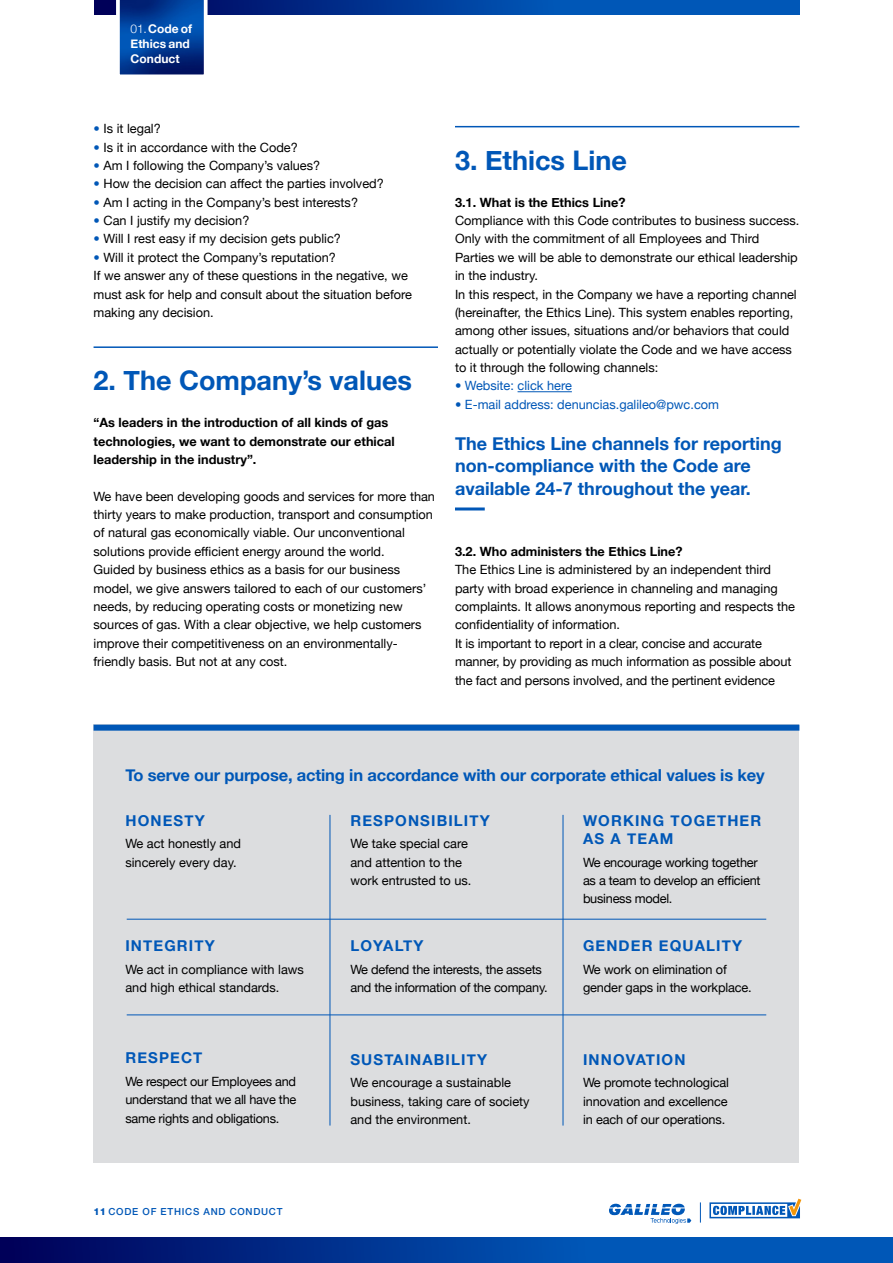
<style>
.page{position:relative;width:893px;height:1263px;background:#fff}
.page>*{position:absolute;margin:0;border:0;box-sizing:border-box;transform-origin:0 0}
.t1{font:700 27px "Helvetica Neue";color:#0057b7}
.t2{font:700 18px/22.5px "Helvetica Neue";color:#0057b7}
.t3{font:700 16.5px "Helvetica Neue";letter-spacing:-.01em;color:#0057b7}
.t4{font:700 15px/18.3px "Helvetica Neue";letter-spacing:.075em;color:#0057b7}
.t5{font:12.75px/18.3px "Helvetica Neue";color:#000}
.t6{font:700 12.75px/18.3px "Helvetica Neue";color:#000}
.t7{font:12.75px/18.3px "Helvetica Neue";letter-spacing:-.02em;color:#000}
.t8{font:12.75px "Helvetica Neue";color:#0057b7}
.t9{font:700 12px/15px "Helvetica Neue";color:#fff}
.t10{font:500 9.75px "Helvetica Neue LT Std";letter-spacing:.075em;color:#0057b7}
.s1{font-weight:300}
.s2{font-weight:500;color:#0057b7}
.s3{font-weight:500}
.s4{font-weight:800}
</style>
<div class="page">
<svg style="left:0;top:1237px;width:893px;height:26px;background:#003997"></svg>
<svg style="left:95px;top:0;width:704px;height:15px;background:#00409e"></svg>
<svg style="left:700px;top:1202px;width:1px;height:20px"></svg>
<svg style="left:709px;top:1199px;width:92px;height:19px"></svg>
<svg style="left:609px;top:1204px;width:82px;height:20px"></svg>
<svg style="left:114px;top:0;width:95px;height:75px;background:#1d51a0"></svg>
<hr style="left:94px;top:346px;width:344px;height:2px;background:#0057b7">
<hr style="left:455px;top:126px;width:344px;height:1px;background:#0057b7">
<hr style="left:518px;top:391px;width:54px;height:1px;background:#0057b7">
<hr style="left:455px;top:507px;width:30px;height:3px;background:#0057b7">
<div style="left:94px;top:724px;width:705px;height:438px;background:#dcdddf"></div>
<div style="left:94px;top:725px;width:705px;height:6px;background:#0057b7"></div>
<hr style="left:127px;top:919px;width:639px;height:1px;background:#0057b7">
<hr style="left:127px;top:1015px;width:639px;height:1px;background:#0057b7">
<hr style="left:330px;top:815px;width:1px;height:310px;background:#0057b7">
<hr style="left:563px;top:815px;width:1px;height:310px;background:#0057b7">
<p class="t9" style="left:131px;top:22px;width:63px"><span class="s1">01.</span> Code of<br>Ethics and<br>Conduct</p>
<p class="t5" style="left:94px;top:120px;width:69px"><span class="s2">•</span> Is it legal?</p>
<p class="t5" style="left:94px;top:139px;width:206px"><span class="s2">•</span> Is it in accordance with the Code?</p>
<p class="t5" style="left:94px;top:157px;width:228px"><span class="s2">•</span> Am I following the Company’s values?</p>
<p class="t5" style="left:94px;top:175px;width:292px"><span class="s2">•</span> How the decision can affect the parties involved?</p>
<p class="t5" style="left:94px;top:194px;width:266px"><span class="s2">•</span> Am I acting in the Company’s best interests?</p>
<p class="t5" style="left:94px;top:212px;width:157px"><span class="s2">•</span> Can I justify my decision?</p>
<p class="t5" style="left:94px;top:230px;width:249px"><span class="s2">•</span> Will I rest easy if my decision gets public?</p>
<p class="t5" style="left:94px;top:249px;width:244px"><span class="s2">•</span> Will it protect the Company’s reputation?</p>
<p class="t5" style="left:94px;top:267px;width:320px">If we answer any of these questions in the negative, we must ask for help and consult about the situation before making any decision.</p>
<p class="t1" style="left:94px;top:360px;width:320px">2. The Company’s values</p>
<p class="t6" style="left:94px;top:414px;width:303px">“As leaders in the introduction of all kinds of gas technologies, we want to demonstrate our ethical leadership in the industry”.</p>
<p class="t5" style="left:94px;top:488px;width:343px">We have been developing goods and services for more than thirty years to make production, transport and consumption of natural gas economically viable. Our unconventional solutions provide efficient energy around the world.</p>
<p class="t5" style="left:94px;top:561px;width:334px">Guided by business ethics as a basis for our business model, we give answers tailored to each of our customers’ needs, by reducing operating costs or monetizing new sources of gas. With a clear objective, we help customers improve their competitiveness on an environmentally&shy;friendly basis. But not at any cost.</p>
<p class="t1" style="left:455px;top:139px;width:173px">3. Ethics Line</p>
<p class="t6" style="left:455px;top:193px;width:172px">3.1. What is the Ethics Line?</p>
<p class="t5" style="left:455px;top:212px;width:346px">Compliance with this Code contributes to business success.<br>Only with the commitment of all Employees and Third Parties we will be able to demonstrate our ethical leadership in the industry.</p>
<p class="t5" style="left:455px;top:286px;width:343px">In this respect, in the Company we have a reporting channel (hereinafter, the Ethics Line). This system enables reporting, among other issues, situations and/or behaviors that could actually or potentially violate the Code and we have access to it through the following channels:</p>
<p class="t8" style="left:455px;top:377px;width:118px"><span class="s3">•</span> Website: click here</p>
<p class="t8" style="left:455px;top:395px;width:266px"><span class="s3">•</span> E-mail address: denuncias.galileo@pwc.com</p>
<p class="t2" style="left:455px;top:432px;width:328px">The Ethics Line channels for reporting non-compliance with the Code are available 24-7 throughout the year.</p>
<p class="t6" style="left:455px;top:542px;width:229px">3.2. Who administers the Ethics Line?</p>
<p class="t5" style="left:455px;top:561px;width:342px">The Ethics Line is administered by an independent third party with broad experience in channeling and managing complaints. It allows anonymous reporting and respects the confidentiality of information.</p>
<p class="t5" style="left:455px;top:635px;width:338px">It is important to report in a clear, concise and accurate manner, by providing as much information as possible about the fact and persons involved, and the pertinent evidence</p>
<p class="t3" style="left:125px;top:762px;width:641px">To serve our purpose, acting in accordance with our corporate ethical values is key</p>
<p class="t4" style="left:125px;top:811px;width:81px">HONESTY</p>
<p class="t5" style="left:125px;top:835px;width:117px">We act honestly and sincerely every day.</p>
<p class="t4" style="left:350px;top:811px;width:141px">RESPONSIBILITY</p>
<p class="t5" style="left:350px;top:835px;width:122px">We take special care and attention to the work entrusted to us.</p>
<p class="t4" style="left:583px;top:811px;width:180px">WORKING TOGETHER<br>AS A TEAM</p>
<p class="t7" style="left:583px;top:854px;width:179px">We encourage working together as a team to develop an efficient business model.</p>
<p class="t4" style="left:583px;top:937px;width:161px">GENDER EQUALITY</p>
<p class="t5" style="left:583px;top:961px;width:170px">We work on elimination of gender gaps in the workplace.</p>
<p class="t4" style="left:125px;top:937px;width:91px">INTEGRITY</p>
<p class="t5" style="left:125px;top:961px;width:180px">We act in compliance with laws and high ethical standards.</p>
<p class="t4" style="left:350px;top:937px;width:75px">LOYALTY</p>
<p class="t7" style="left:350px;top:961px;width:199px">We defend the interests, the assets and the information of the company.</p>
<p class="t4" style="left:125px;top:1049px;width:79px">RESPECT</p>
<p class="t5" style="left:125px;top:1073px;width:172px;text-align:justify">We respect our Employees and understand that we all have the same rights and obligations.</p>
<p class="t10" style="left:94px;top:1205px;width:190px"><span class="s4">11</span> CODE OF ETHICS AND CONDUCT</p>
<p class="t4" style="left:350px;top:1051px;width:138px">SUSTAINABILITY</p>
<p class="t5" style="left:350px;top:1074px;width:181px">We encourage a sustainable business, taking care of society and the environment.</p>
<p class="t4" style="left:583px;top:1051px;width:104px">INNOVATION</p>
<p class="t5" style="left:583px;top:1074px;width:148px;text-align:justify">We promote technological innovation and excellence in each of our operations.</p>
</div>
